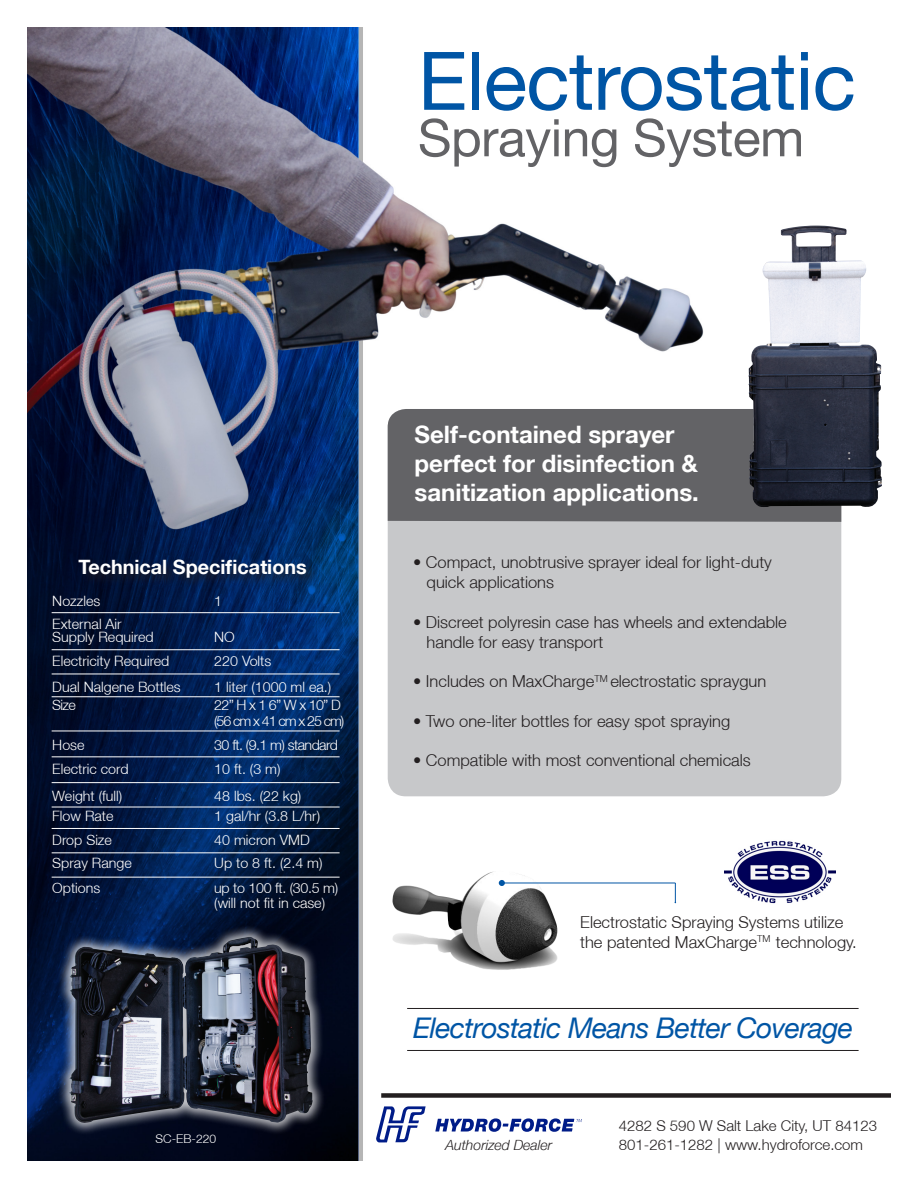
<style>
.page{position:relative;width:918px;height:1188px;background:#fff}
.page>*{position:absolute;margin:0;border:0;box-sizing:border-box;transform-origin:0 0}
.t1{font:80.85px "Helvetica Neue LT";letter-spacing:-.01em;color:#0055a5}
.t2{font:51.9px "Helvetica Neue LT";letter-spacing:-.01em;color:#636366}
.t3{font:italic 28.5px "Helvetica Neue LT";letter-spacing:-.025em;color:#0055a5}
.t4{font:700 24px/28.8px "Helvetica Neue LT";color:#fff}
.t5{font:700 19.8px "Helvetica Neue LT";color:#fff}
.t6{font:300 16.5px/19.8px "Helvetica Neue LT";color:#231f20}
.t7{font:300 15px "Helvetica Neue LT";color:#231f20}
.t8{font:300 14.25px "Helvetica Neue LT";color:#fff}
.t9{font:300 14.25px "Helvetica Neue LT";letter-spacing:-.04em;color:#fff}
.t10{font:300 14.25px "Helvetica Neue LT";letter-spacing:-.02em;color:#fff}
.t11{font:300 14.25px "Helvetica Neue LT";letter-spacing:-.075em;color:#fff}
.t12{font:italic 300 14.1px "Helvetica Neue LT";color:#231f20}
.t13{font:300 12.15px "Helvetica Neue LT";color:#fff}
</style>
<div class="page">
<img style="left:27px;top:27px;width:819px;height:1134px">
<img style="left:371px;top:846px;width:234px;height:161px">
<div style="left:388px;top:409px;width:453px;height:387px;background:#c7c8ca;border-radius:18px"></div>
<div style="left:57px;top:924px;width:268px;height:212px;background:#fff;opacity:.75"></div>
<img style="left:69px;top:937px;width:180px;height:186px">
<div style="left:388px;top:409px;width:453px;height:113px;background:#636366"></div>
<div style="left:76px;top:557px;width:242px;height:33px;background:#231f20;opacity:.75"></div>
<svg style="left:376px;top:1106px;width:50px;height:36px"></svg>
<svg style="left:435px;top:1118px;width:147px;height:14px"></svg>
<div style="left:381px;top:1093px;width:510px;height:5px;background:#231f20"></div>
<hr style="left:52px;top:612px;width:288px;height:1px;background:#fff">
<hr style="left:52px;top:649px;width:288px;height:1px;background:#fff">
<hr style="left:52px;top:674px;width:288px;height:1px;background:#fff">
<hr style="left:52px;top:757px;width:288px;height:1px;background:#fff">
<hr style="left:52px;top:782px;width:288px;height:1px;background:#fff">
<hr style="left:52px;top:807px;width:288px;height:1px;background:#fff">
<hr style="left:52px;top:828px;width:288px;height:1px;background:#fff">
<hr style="left:52px;top:853px;width:288px;height:1px;background:#fff">
<hr style="left:52px;top:877px;width:288px;height:1px;background:#fff">
<hr style="left:52px;top:731px;width:288px;height:1px;background:#fff">
<hr style="left:52px;top:697px;width:288px;height:1px;background:#fff">
<img style="left:748px;top:229px;width:134px;height:278px">
<hr style="left:500px;top:883px;width:175px;height:1px;background:#0055a5">
<svg style="left:499px;top:880px;width:6px;height:6px"></svg>
<svg style="left:675px;top:883px;width:1px;height:20px"></svg>
<hr style="left:407px;top:1008px;width:452px;height:1px;background:#231f20">
<hr style="left:407px;top:1050px;width:452px;height:1px;background:#231f20">
<img style="left:725px;top:839px;width:110px;height:67px">
<p class="t1" style="left:418px;top:33px;width:440px">Electrostatic</p>
<p class="t2" style="left:418px;top:107px;width:388px">Spraying System</p>
<p class="t5" style="left:79px;top:555px;width:230px">Technical Specifications</p>
<p class="t8" style="left:52px;top:592px;width:50px">Nozzles</p>
<p class="t8" style="left:214px;top:592px;width:9px">1</p>
<p class="t8" style="left:52px;top:615px;width:71px">External Air</p>
<p class="t8" style="left:52px;top:628px;width:103px">Supply Required</p>
<p class="t8" style="left:214px;top:628px;width:22px">NO</p>
<p class="t8" style="left:52px;top:652px;width:119px">Electricity Required</p>
<p class="t8" style="left:214px;top:652px;width:59px">220 Volts</p>
<p class="t8" style="left:52px;top:678px;width:130px">Dual Nalgene Bottles</p>
<p class="t8" style="left:214px;top:678px;width:118px">1 liter (1000 ml ea.)</p>
<p class="t8" style="left:52px;top:697px;width:25px">Size</p>
<p class="t8" style="left:214px;top:697px;width:128px">22” H x 1 6” W x 10” D</p>
<p class="t11" style="left:214px;top:712px;width:132px">(56 cm x 41 cm x 25 cm)</p>
<p class="t8" style="left:52px;top:737px;width:34px">Hose</p>
<p class="t9" style="left:214px;top:737px;width:125px">30 ft. (9.1 m) standard</p>
<p class="t8" style="left:52px;top:760px;width:78px">Electric cord</p>
<p class="t8" style="left:214px;top:760px;width:68px">10 ft. (3 m)</p>
<p class="t8" style="left:52px;top:787px;width:71px">Weight (full)</p>
<p class="t8" style="left:214px;top:787px;width:89px">48 lbs. (22 kg)</p>
<p class="t8" style="left:52px;top:808px;width:63px">Flow Rate</p>
<p class="t8" style="left:214px;top:808px;width:107px">1 gal/hr (3.8 L/hr)</p>
<p class="t8" style="left:52px;top:831px;width:61px">Drop Size</p>
<p class="t8" style="left:214px;top:831px;width:97px">40 micron VMD</p>
<p class="t8" style="left:52px;top:855px;width:81px">Spray Range</p>
<p class="t8" style="left:214px;top:855px;width:110px">Up to 8 ft. (2.4 m)</p>
<p class="t8" style="left:52px;top:880px;width:50px">Options</p>
<p class="t10" style="left:214px;top:880px;width:125px">up to 100 ft. (30.5 m)</p>
<p class="t8" style="left:214px;top:895px;width:112px">(will not fit in case)</p>
<p class="t13" style="left:156px;top:1131px;width:62px">SC-EB-220</p>
<p class="t4" style="left:415px;top:420px;width:286px">Self-contained sprayer perfect for disinfection &amp; sanitization applications.</p>
<p class="t6" style="left:427px;top:552px;width:347px;text-indent:-14px">• Compact, unobtrusive sprayer ideal for light-duty quick applications</p>
<p class="t6" style="left:427px;top:612px;width:362px;text-indent:-14px">• Discreet polyresin case has wheels and extendable handle for easy transport</p>
<p class="t6" style="left:413px;top:671px;width:355px">• Includes on MaxCharge<sup>TM</sup> electrostatic spraygun</p>
<p class="t6" style="left:413px;top:711px;width:319px">• Two one-liter bottles for easy spot spraying</p>
<p class="t6" style="left:413px;top:750px;width:339px">• Compatible with most conventional chemicals</p>
<p class="t6" style="left:580px;top:912px;width:265px">Electrostatic Spraying Systems utilize</p>
<p class="t6" style="left:580px;top:931px;width:278px">the patented MaxCharge<sup>TM</sup> technology.</p>
<p class="t3" style="left:413px;top:1011px;width:442px">Electrostatic Means Better Coverage</p>
<p class="t7" style="left:619px;top:1117px;width:260px">4282 S 590 W Salt Lake City, UT 84123</p>
<p class="t12" style="left:445px;top:1136px;width:108px">Authorized Dealer</p>
<p class="t7" style="left:619px;top:1135px;width:246px">801-261-1282 | www.hydroforce.com</p>
</div>
